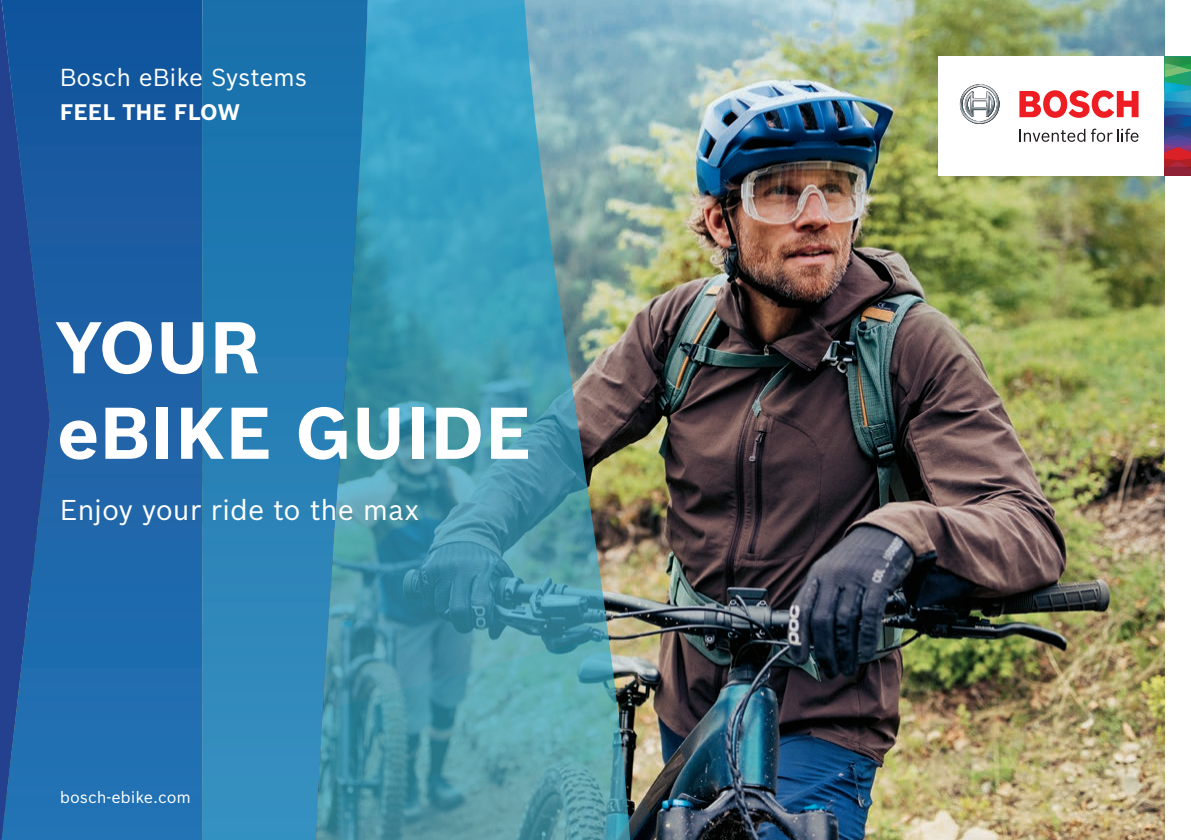
<style>
.page{position:relative;width:1191px;height:840px;background:#fff}
.page>*{position:absolute;margin:0;border:0;box-sizing:border-box;transform-origin:0 0}
.t1{font:700 71.4px/85.4px "Bosch Sans";color:#fff}
.t2{font:28px "Bosch Sans";color:#fff}
.t3{font:24px "Bosch Sans";color:#fff}
.t4{font:700 22px "Bosch Sans";color:#fff}
.t5{font:16px "Bosch Sans";color:#fff}
</style>
<div class="page">
<img style="left:635px;top:0;width:529px;height:839px">
<svg style="left:0;top:0;width:1px;height:839px"></svg>
<img style="left:368px;top:0;width:267px;height:839px">
<svg style="left:1px;top:0;width:201px;height:839px;background:#1c5ea4"></svg>
<svg style="left:202px;top:0;width:166px;height:839px;background:#2981b2"></svg>
<div style="left:938px;top:57px;width:253px;height:119px;background:#fff"></div>
<svg style="left:1164px;top:57px;width:27px;height:119px;background:#4e657a"></svg>
<svg style="left:1019px;top:129px;width:66px;height:13px"></svg>
<svg style="left:1091px;top:128px;width:47px;height:14px"></svg>
<svg style="left:960px;top:84px;width:39px;height:40px"></svg>
<svg style="left:1019px;top:90px;width:119px;height:28px"></svg>
<p class="t3" style="left:60px;top:61px;width:249px">Bosch eBike Systems</p>
<p class="t4" style="left:60px;top:97px;width:182px">FEEL THE FLOW</p>
<h1 class="t1" style="left:57px;top:303px;width:476px">YOUR<br>eBIKE GUIDE</h1>
<p class="t2" style="left:60px;top:490px;width:361px">Enjoy your ride to the max</p>
<p class="t5" style="left:60px;top:786px;width:133px">bosch-ebike.com</p>
</div>
